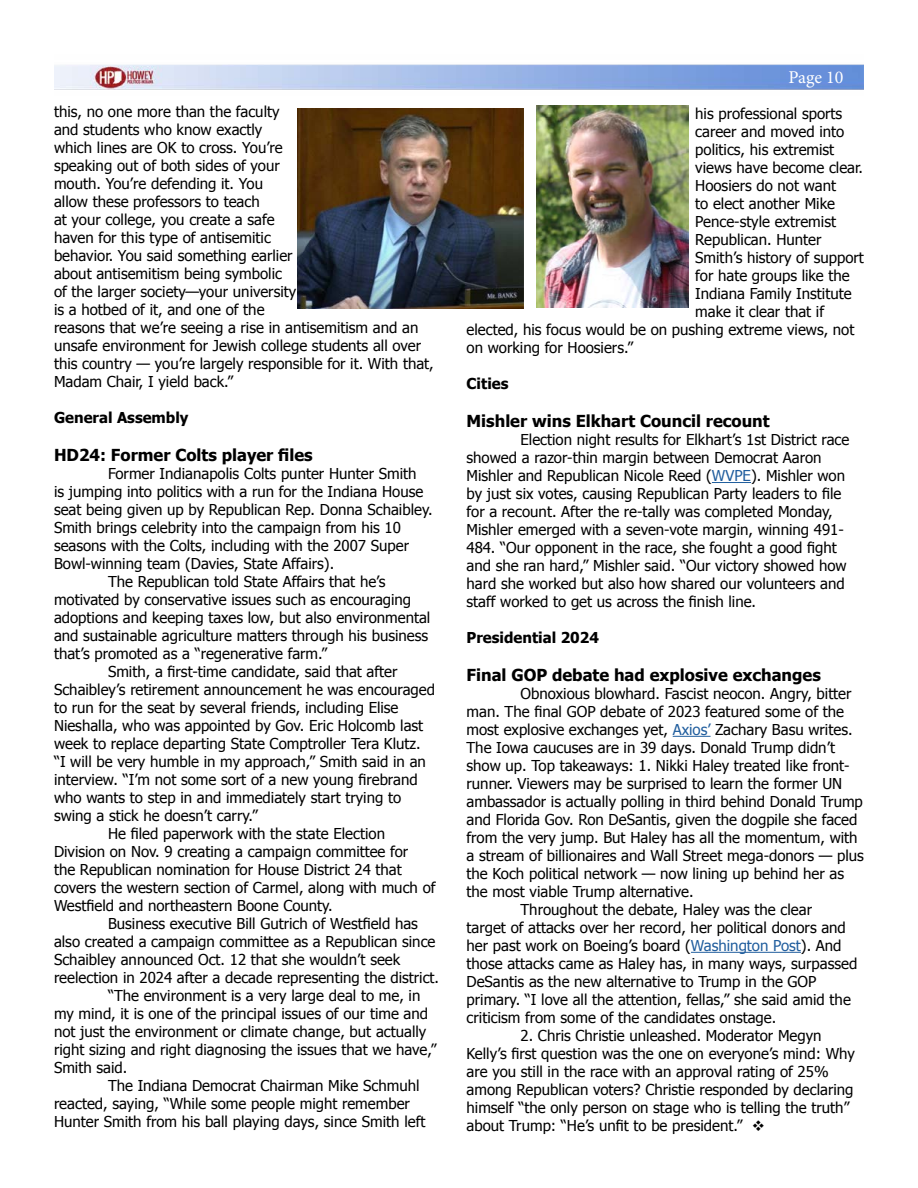
<style>
.page{position:relative;width:918px;height:1188px;background:#fff}
.page>*{position:absolute;margin:0;border:0;box-sizing:border-box;transform-origin:0 0}
.t1{font:18px "Minion Pro";letter-spacing:-.005em;color:#fff}
.t2{font:700 16.5px "Tahoma";color:#000}
.t3{font:15px/18px "Tahoma";color:#000}
.t4{font:700 15px "Tahoma";color:#000}
.s1{color:#215e9e}
</style>
<div class="page">
<img style="left:54px;top:64px;width:810px;height:26px">
<hr style="left:712px;top:482px;width:39px;height:1px;background:#215e9e">
<hr style="left:673px;top:736px;width:38px;height:1px;background:#215e9e">
<hr style="left:691px;top:952px;width:110px;height:1px;background:#215e9e">
<img style="left:297px;top:108px;width:227px;height:201px">
<img style="left:537px;top:106px;width:151px;height:201px">
<p class="t3" style="left:54px;top:102px;width:381px">this, no one more than the faculty<br>and students who know exactly<br>which lines are OK to cross. You’re<br>speaking out of both sides of your<br>mouth. You’re defending it. You<br>allow these professors to teach<br>at your college, you create a safe<br>haven for this type of antisemitic<br>behavior. You said something earlier<br>about antisemitism being symbolic<br>of the larger society—your university<br>is a hotbed of it, and one of the<br>reasons that we’re seeing a rise in antisemitism and an unsafe environment for Jewish college students all over this country — you’re largely responsible for it. With that, Madam Chair, I yield back.”</p>
<p class="t4" style="left:54px;top:407px;width:136px">General Assembly</p>
<p class="t2" style="left:54px;top:444px;width:260px">HD24: Former Colts player files</p>
<p class="t3" style="left:108px;top:464px;width:310px">Former Indianapolis Colts punter Hunter Smith</p>
<p class="t3" style="left:54px;top:482px;width:371px">is jumping into politics with a run for the Indiana House</p>
<p class="t3" style="left:54px;top:500px;width:380px">seat being given up by Republican Rep. Donna Schaibley.</p>
<p class="t3" style="left:54px;top:518px;width:348px">Smith brings celebrity into the campaign from his 10</p>
<p class="t3" style="left:54px;top:536px;width:357px">seasons with the Colts, including with the 2007 Super</p>
<p class="t3" style="left:54px;top:554px;width:282px">Bowl-winning team (Davies, State Affairs).</p>
<p class="t3" style="left:108px;top:572px;width:279px">The Republican told State Affairs that he’s</p>
<p class="t3" style="left:54px;top:590px;width:359px">motivated by conservative issues such as encouraging</p>
<p class="t3" style="left:54px;top:608px;width:378px">adoptions and keeping taxes low, but also environmental</p>
<p class="t3" style="left:54px;top:626px;width:376px">and sustainable agriculture matters through his business</p>
<p class="t3" style="left:54px;top:644px;width:275px">that’s promoted as a “regenerative farm.”</p>
<p class="t3" style="left:108px;top:662px;width:291px">Smith, a first-time candidate, said that after</p>
<p class="t3" style="left:54px;top:680px;width:383px">Schaibley’s retirement announcement he was encouraged</p>
<p class="t3" style="left:54px;top:698px;width:346px">to run for the seat by several friends, including Elise</p>
<p class="t3" style="left:54px;top:716px;width:371px">Nieshalla, who was appointed by Gov. Eric Holcomb last</p>
<p class="t3" style="left:54px;top:734px;width:368px">week to replace departing State Comptroller Tera Klutz.</p>
<p class="t3" style="left:54px;top:752px;width:373px">“I will be very humble in my approach,” Smith said in an</p>
<p class="t3" style="left:54px;top:770px;width:365px">interview. “I’m not some sort of a new young firebrand</p>
<p class="t3" style="left:54px;top:788px;width:349px">who wants to step in and immediately start trying to</p>
<p class="t3" style="left:54px;top:806px;width:205px">swing a stick he doesn’t carry.”</p>
<p class="t3" style="left:108px;top:824px;width:279px">He filed paperwork with the state Election</p>
<p class="t3" style="left:54px;top:842px;width:356px">Division on Nov. 9 creating a campaign committee for</p>
<p class="t3" style="left:54px;top:860px;width:349px">the Republican nomination for House District 24 that</p>
<p class="t3" style="left:54px;top:878px;width:383px">covers the western section of Carmel, along with much of</p>
<p class="t3" style="left:54px;top:896px;width:280px">Westfield and northeastern Boone County.</p>
<p class="t3" style="left:108px;top:914px;width:311px">Business executive Bill Gutrich of Westfield has</p>
<p class="t3" style="left:54px;top:932px;width:383px">also created a campaign committee as a Republican since</p>
<p class="t3" style="left:54px;top:950px;width:348px">Schaibley announced Oct. 12 that she wouldn’t seek</p>
<p class="t3" style="left:54px;top:968px;width:387px">reelection in 2024 after a decade representing the district.</p>
<p class="t3" style="left:108px;top:986px;width:314px">“The environment is a very large deal to me, in</p>
<p class="t3" style="left:54px;top:1004px;width:376px">my mind, it is one of the principal issues of our time and</p>
<p class="t3" style="left:54px;top:1022px;width:374px">not just the environment or climate change, but actually</p>
<p class="t3" style="left:54px;top:1040px;width:384px">right sizing and right diagnosing the issues that we have,”</p>
<p class="t3" style="left:54px;top:1058px;width:75px">Smith said.</p>
<p class="t3" style="left:108px;top:1076px;width:313px">The Indiana Democrat Chairman Mike Schmuhl</p>
<p class="t3" style="left:54px;top:1094px;width:358px">reacted, saying, “While some people might remember</p>
<p class="t3" style="left:54px;top:1112px;width:373px">Hunter Smith from his ball playing days, since Smith left</p>
<p class="t1" style="left:789px;top:65px;width:56px">Page 10</p>
<p class="t3" style="left:695px;top:104px;width:149px">his professional sports</p>
<p class="t3" style="left:695px;top:122px;width:151px">career and moved into</p>
<p class="t3" style="left:695px;top:140px;width:141px">politics, his extremist</p>
<p class="t3" style="left:695px;top:158px;width:169px">views have become clear.</p>
<p class="t3" style="left:695px;top:176px;width:142px">Hoosiers do not want</p>
<p class="t3" style="left:695px;top:194px;width:141px">to elect another Mike</p>
<p class="t3" style="left:695px;top:212px;width:142px">Pence-style extremist</p>
<p class="t3" style="left:695px;top:230px;width:128px">Republican. Hunter</p>
<p class="t3" style="left:695px;top:248px;width:170px">Smith’s history of support</p>
<p class="t3" style="left:695px;top:266px;width:156px">for hate groups like the</p>
<p class="t3" style="left:695px;top:284px;width:158px">Indiana Family Institute</p>
<p class="t3" style="left:695px;top:302px;width:130px">make it clear that if</p>
<p class="t3" style="left:467px;top:320px;width:389px">elected, his focus would be on pushing extreme views, not</p>
<p class="t3" style="left:467px;top:338px;width:168px">on working for Hoosiers.”</p>
<p class="t4" style="left:467px;top:373px;width:43px">Cities</p>
<p class="t2" style="left:467px;top:410px;width:305px">Mishler wins Elkhart Council recount</p>
<p class="t3" style="left:467px;top:430px;width:384px;text-indent:54px">Election night results for Elkhart’s 1st District race showed a razor-thin margin between Democrat Aaron Mishler and Republican Nicole Reed (<span class="s1">WVPE</span>). Mishler won by just six votes, causing Republican Party leaders to file for a recount. After the re-tally was completed Monday, Mishler emerged with a seven-vote margin, winning 491- 484. “Our opponent in the race, she fought a good fight and she ran hard,” Mishler said. “Our victory showed how hard she worked but also how shared our volunteers and staff worked to get us across the finish line.</p>
<p class="t4" style="left:467px;top:627px;width:134px">Presidential 2024</p>
<p class="t2" style="left:467px;top:663px;width:356px">Final GOP debate had explosive exchanges</p>
<p class="t3" style="left:521px;top:684px;width:333px">Obnoxious blowhard. Fascist neocon. Angry, bitter</p>
<p class="t3" style="left:467px;top:702px;width:379px">man. The final GOP debate of 2023 featured some of the</p>
<p class="t3" style="left:467px;top:720px;width:388px">most explosive exchanges yet, <span class="s1">Axios’</span> Zachary Basu writes.</p>
<p class="t3" style="left:467px;top:738px;width:370px">The Iowa caucuses are in 39 days. Donald Trump didn’t</p>
<p class="t3" style="left:467px;top:756px;width:384px">show up. Top takeaways: 1. Nikki Haley treated like front-</p>
<p class="t3" style="left:467px;top:774px;width:377px">runner. Viewers may be surprised to learn the former UN</p>
<p class="t3" style="left:467px;top:792px;width:398px">ambassador is actually polling in third behind Donald Trump</p>
<p class="t3" style="left:467px;top:810px;width:392px">and Florida Gov. Ron DeSantis, given the dogpile she faced</p>
<p class="t3" style="left:467px;top:828px;width:393px">from the very jump. But Haley has all the momentum, with</p>
<p class="t3" style="left:467px;top:846px;width:399px">a stream of billionaires and Wall Street mega-donors — plus</p>
<p class="t3" style="left:467px;top:864px;width:379px">the Koch political network — now lining up behind her as</p>
<p class="t3" style="left:467px;top:882px;width:229px">the most viable Trump alternative.</p>
<p class="t3" style="left:521px;top:900px;width:293px">Throughout the debate, Haley was the clear</p>
<p class="t3" style="left:467px;top:918px;width:381px">target of attacks over her record, her political donors and</p>
<p class="t3" style="left:467px;top:936px;width:377px">her past work on Boeing’s board (<span class="s1">Washington Post</span>). And</p>
<p class="t3" style="left:467px;top:954px;width:392px">those attacks came as Haley has, in many ways, surpassed</p>
<p class="t3" style="left:467px;top:972px;width:351px">DeSantis as the new alternative to Trump in the GOP</p>
<p class="t3" style="left:467px;top:990px;width:386px">primary. “I love all the attention, fellas,” she said amid the</p>
<p class="t3" style="left:467px;top:1008px;width:311px">criticism from some of the candidates onstage.</p>
<p class="t3" style="left:467px;top:1026px;width:390px;text-indent:54px">2. Chris Christie unleashed. Moderator Megyn Kelly’s first question was the one on everyone’s mind: Why are you still in the race with an approval rating of 25% among Republican voters? Christie responded by declaring himself “the only person on stage who is telling the truth” about Trump: “He’s unfit to be president.” ❖</p>
</div>
